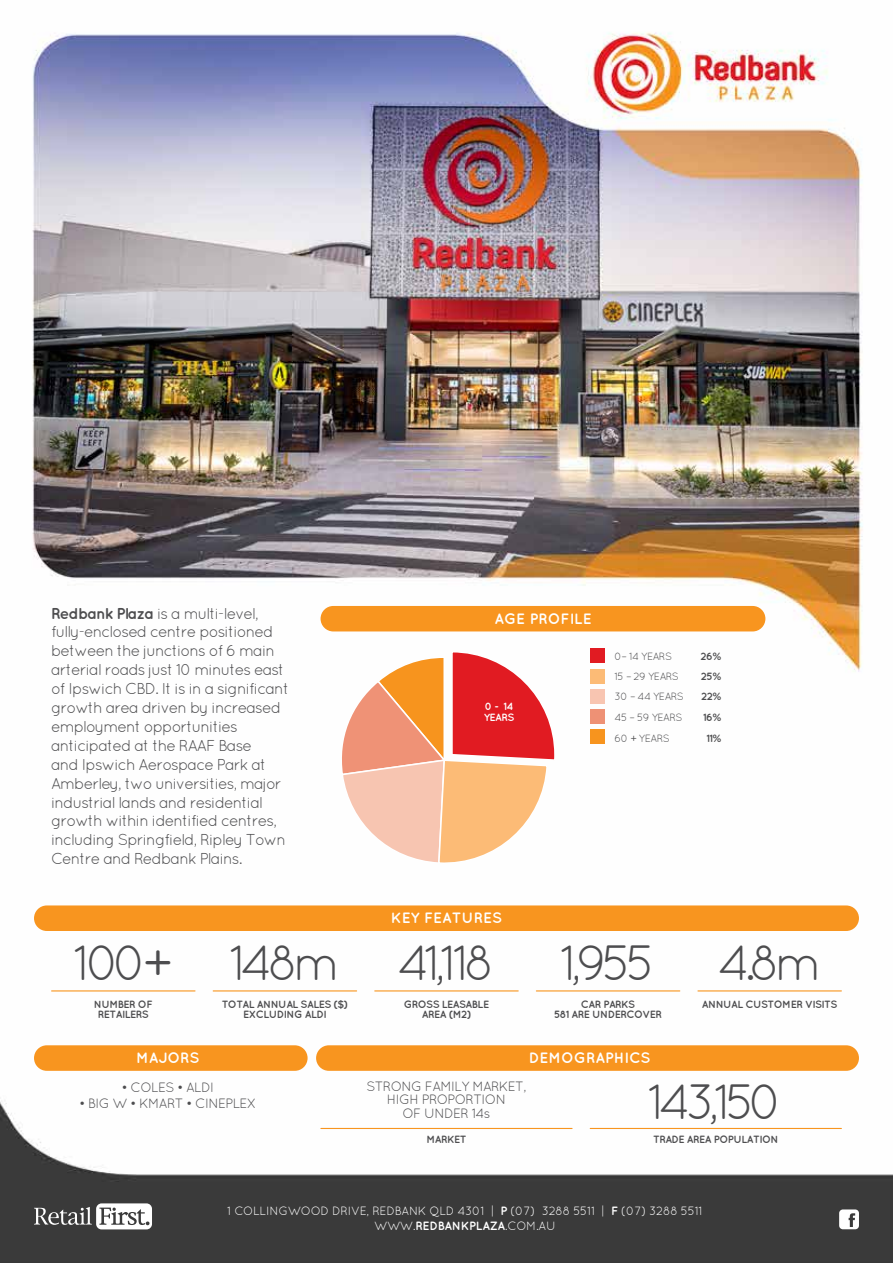
<style>
.page{position:relative;width:893px;height:1263px;background:#fff}
.page>*{position:absolute;margin:0;border:0;box-sizing:border-box;transform-origin:0 0}
.t1{font:49.5px "Quicksand";letter-spacing:-.12em;color:#4d4d4f}
.t2{font:15.75px/18.9px "Quicksand";letter-spacing:-.06em;color:#4d4d4f}
.t3{font:700 15px "Quicksand";color:#fff}
.t4{font:13.5px/13.5px "Quicksand";letter-spacing:-.05em;color:#4d4d4f;text-align:center}
.t5{font:12px/15px "Quicksand";letter-spacing:-.025em;color:#fff;text-align:center}
.t6{font:700 10.5px/10.5px "Quicksand";letter-spacing:-.05em;color:#4d4d4f;text-align:center}
.t7{font:10.5px "Quicksand";letter-spacing:-.05em;color:#4d4d4f}
.t8{font:700 10.5px/10.5px "Quicksand";letter-spacing:-.05em;color:#fff}
.s1{font-weight:700}
</style>
<div class="page">
<img style="left:0;top:32px;width:893px;height:1231px">
<div style="left:316px;top:1045px;width:543px;height:26px;background:#f8951f;border-radius:13px"></div>
<div style="left:34px;top:1045px;width:274px;height:26px;background:#f8951f;border-radius:13px"></div>
<div style="left:34px;top:905px;width:825px;height:26px;background:#f8951f;border-radius:13px"></div>
<div style="left:321px;top:606px;width:444px;height:25px;background:#f8951f;border-radius:13px"></div>
<hr style="left:52px;top:990px;width:143px;height:1px;background:#f8951f">
<hr style="left:321px;top:1128px;width:251px;height:1px;background:#f8951f">
<hr style="left:590px;top:1128px;width:251px;height:1px;background:#f8951f">
<hr style="left:213px;top:990px;width:144px;height:1px;background:#f8951f">
<hr style="left:375px;top:990px;width:143px;height:1px;background:#f8951f">
<hr style="left:536px;top:990px;width:144px;height:1px;background:#f8951f">
<hr style="left:698px;top:990px;width:143px;height:1px;background:#f8951f">
<div style="left:590px;top:648px;width:14px;height:15px;background:#e11b22"></div>
<div style="left:590px;top:669px;width:14px;height:15px;background:#fcbb76"></div>
<div style="left:590px;top:689px;width:14px;height:15px;background:#f8c5b1"></div>
<div style="left:590px;top:709px;width:14px;height:15px;background:#ee9175"></div>
<div style="left:590px;top:729px;width:14px;height:15px;background:#f7941e"></div>
<svg style="left:337px;top:650px;width:219px;height:216px"></svg>
<svg style="left:839px;top:1209px;width:20px;height:20px"></svg>
<svg style="left:34px;top:1203px;width:118px;height:26px"></svg>
<p class="t2" style="left:51px;top:603px;width:240px"><span class="s1">Redbank Plaza</span> is a multi-level, fully-enclosed centre positioned between the junctions of 6 main arterial roads just 10 minutes east of Ipswich CBD. It is in a significant growth area driven by increased employment opportunities anticipated at the RAAF Base<br>and Ipswich Aerospace Park at<br>Amberley, two universities, major industrial lands and residential growth within identified centres, including Springfield, Ripley Town<br>Centre and Redbank Plains.</p>
<p class="t3" style="left:494px;top:610px;width:99px">AGE PROFILE</p>
<p class="t8" style="left:484px;top:701px;width:32px">0 - 14<br>YEARS</p>
<p class="t7" style="left:615px;top:650px;width:59px">0– 14 YEARS</p>
<p class="t6" style="left:700px;top:651px;width:22px">26%</p>
<p class="t7" style="left:615px;top:671px;width:66px">15 – 29 YEARS</p>
<p class="t6" style="left:701px;top:671px;width:22px">25%</p>
<p class="t7" style="left:615px;top:690px;width:71px">30 – 44 YEARS</p>
<p class="t6" style="left:701px;top:691px;width:21px">22%</p>
<p class="t7" style="left:615px;top:711px;width:70px">45 – 59 YEARS</p>
<p class="t6" style="left:703px;top:712px;width:19px">16%</p>
<p class="t7" style="left:615px;top:732px;width:57px">60 + YEARS</p>
<p class="t6" style="left:706px;top:732px;width:16px">11%</p>
<p class="t3" style="left:391px;top:909px;width:113px">KEY FEATURES</p>
<h1 class="t1" style="left:73px;top:934px;width:424px">100+ 148m 41,118</h1>
<h1 class="t1" style="left:560px;top:934px;width:263px">1,955 4.8m</h1>
<p class="t6" style="left:94px;top:998px;width:60px">NUMBER OF<br>RETAILERS</p>
<p class="t6" style="left:222px;top:998px;width:128px">TOTAL ANNUAL SALES ($)<br>EXCLUDING ALDI</p>
<p class="t6" style="left:404px;top:998px;width:87px">GROSS LEASABLE<br>AREA (M2)</p>
<p class="t6" style="left:554px;top:998px;width:110px">CAR PARKS<br>581 ARE UNDERCOVER</p>
<p class="t6" style="left:702px;top:998px;width:137px">ANNUAL CUSTOMER VISITS</p>
<p class="t3" style="left:136px;top:1049px;width:65px">MAJORS</p>
<p class="t3" style="left:529px;top:1049px;width:123px">DEMOGRAPHICS</p>
<p class="t4" style="left:122px;top:1080px;width:94px">• COLES • ALDI</p>
<p class="t4" style="left:79px;top:1097px;width:179px">• BIG W • KMART • CINEPLEX</p>
<p class="t4" style="left:367px;top:1079px;width:161px">STRONG FAMILY MARKET,<br>HIGH PROPORTION<br>OF UNDER 14s</p>
<h1 class="t1" style="left:648px;top:1074px;width:138px">143,150</h1>
<p class="t6" style="left:426px;top:1134px;width:42px">MARKET</p>
<p class="t6" style="left:653px;top:1134px;width:127px">TRADE AREA POPULATION</p>
<p class="t5" style="left:227px;top:1203px;width:477px">1 COLLINGWOOD DRIVE, REDBANK QLD 4301 | <span class="s1">P</span> (07) 3288 5511 | <span class="s1">F</span> (07) 3288 5511<br>WWW.<span class="s1">REDBANKPLAZA</span>.COM.AU</p>
</div>
